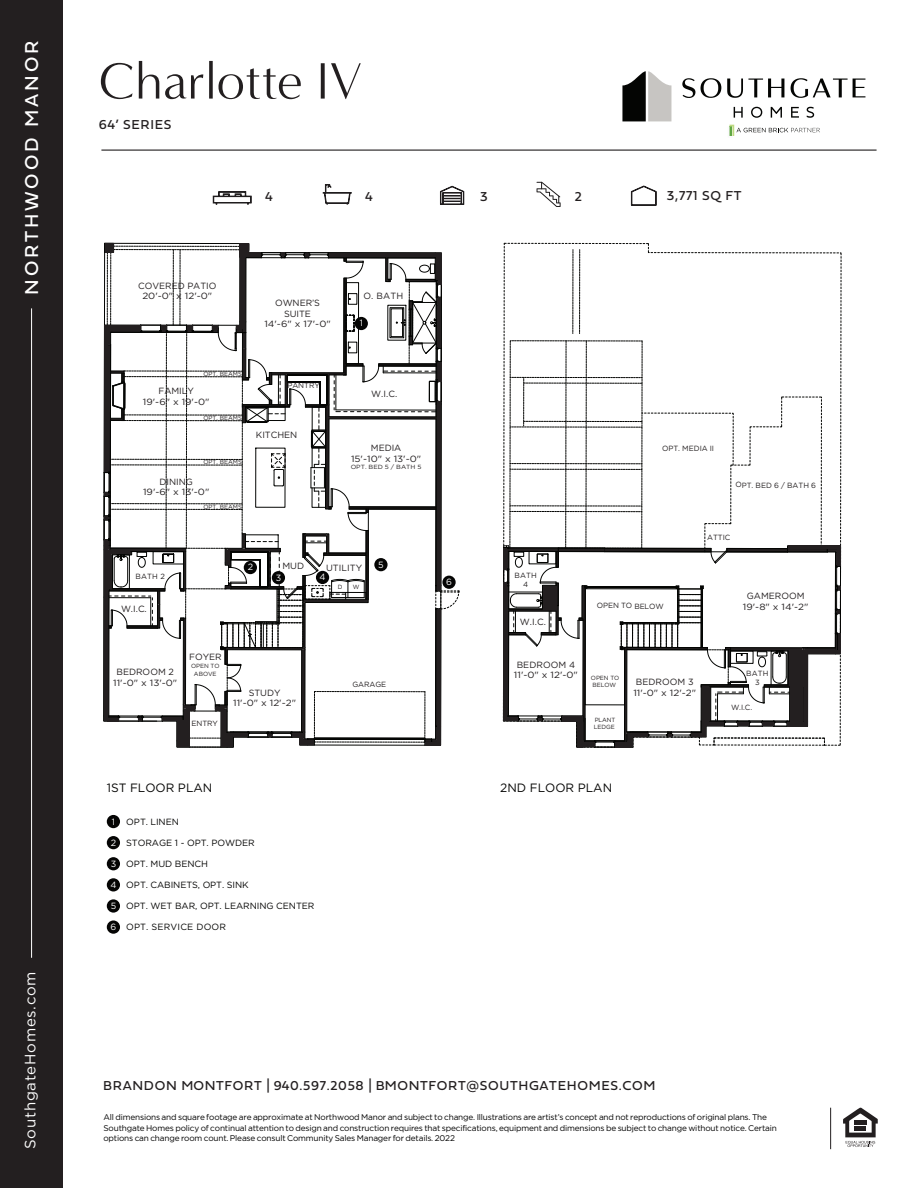
<style>
.page{position:relative;width:918px;height:1188px;background:#fff}
.page>*{position:absolute;margin:0;border:0;box-sizing:border-box;transform-origin:0 0}
.t1{font:52.5px "Minerva Modern";color:#231f20}
.t2{font:19.5px "Fieldwork Geo Regular";letter-spacing:.15em;color:#fff}
.t3{font:15px "Arson Pro";letter-spacing:.05em;color:#fff}
.t4{font:13.5px "Fieldwork Geo Regular";letter-spacing:.05em;color:#231f20}
.t5{font:12px "Arson Pro";color:#050504}
.t6{font:9px/10.8px "Arson Pro";letter-spacing:-.005em;color:#231f20;text-align:center}
.t7{font:9px "Arson Pro";letter-spacing:-.005em;color:#050504}
.t8{font:9px "Arson Pro";letter-spacing:.02em;color:#050504}
.t9{font:9px "Arson Pro";color:#fff}
.t10{font:8.25px/10.5px "Arson Pro";letter-spacing:-.02em;color:#000}
.t11{font:7.5px/9px "Arson Pro";letter-spacing:-.005em;color:#231f20;text-align:center}
.t12{font:6px/7.2px "Arson Pro";color:#231f20}
.t13{font:6px "Arson Pro";color:#231f20;scale:1.1 1}
</style>
<div class="page">
<div style="left:0;top:0;width:63px;height:1188px;background:#231f20"></div>
<svg style="left:622px;top:71px;width:49px;height:50px"></svg>
<svg style="left:729px;top:125px;width:91px;height:11px"></svg>
<svg style="left:682px;top:78px;width:13px;height:20px"></svg>
<svg style="left:701px;top:78px;width:20px;height:20px"></svg>
<svg style="left:727px;top:79px;width:57px;height:19px"></svg>
<svg style="left:791px;top:78px;width:74px;height:20px"></svg>
<svg style="left:734px;top:107px;width:9px;height:11px"></svg>
<svg style="left:751px;top:107px;width:11px;height:11px"></svg>
<svg style="left:771px;top:107px;width:11px;height:11px"></svg>
<svg style="left:791px;top:107px;width:8px;height:11px"></svg>
<svg style="left:807px;top:107px;width:7px;height:11px"></svg>
<hr style="left:31px;top:308px;width:1px;height:650px;background:#fff">
<svg style="left:103px;top:243px;width:357px;height:505px"></svg>
<hr style="left:226px;top:550px;width:4px;height:14px;background:#231f20">
<svg style="left:503px;top:243px;width:339px;height:505px"></svg>
<hr style="left:629px;top:734px;width:19px;height:3px;background:#231f20">
<hr style="left:629px;top:735px;width:4px;height:12px;background:#231f20">
<div style="left:615px;top:742px;width:15px;height:5px;background:#231f20"></div>
<div style="left:562px;top:716px;width:20px;height:5px;background:#231f20"></div>
<div style="left:577px;top:721px;width:5px;height:26px;background:#231f20"></div>
<div style="left:581px;top:742px;width:14px;height:5px;background:#231f20"></div>
<div style="left:544px;top:587px;width:13px;height:23px;background:#231f20"></div>
<div style="left:105px;top:243px;width:9px;height:9px;background:#231f20"></div>
<div style="left:107px;top:815px;width:13px;height:13px;background:#050504;border-radius:50%"></div>
<div style="left:107px;top:836px;width:13px;height:13px;background:#050504;border-radius:50%"></div>
<div style="left:107px;top:857px;width:13px;height:13px;background:#050504;border-radius:50%"></div>
<div style="left:107px;top:878px;width:13px;height:14px;background:#050504;border-radius:50%"></div>
<div style="left:107px;top:899px;width:13px;height:14px;background:#050504;border-radius:50%"></div>
<div style="left:107px;top:920px;width:13px;height:14px;background:#050504;border-radius:50%"></div>
<div style="left:355px;top:317px;width:13px;height:13px;background:#050504;border-radius:50%"></div>
<div style="left:244px;top:561px;width:13px;height:13px;background:#050504;border-radius:50%"></div>
<div style="left:272px;top:571px;width:13px;height:13px;background:#050504;border-radius:50%"></div>
<div style="left:316px;top:571px;width:13px;height:13px;background:#050504;border-radius:50%"></div>
<div style="left:442px;top:576px;width:14px;height:13px;background:#050504;border-radius:50%"></div>
<div style="left:374px;top:558px;width:14px;height:13px;background:#050504;border-radius:50%"></div>
<svg style="left:213px;top:184px;width:251px;height:21px"></svg>
<svg style="left:537px;top:182px;width:24px;height:25px"></svg>
<svg style="left:631px;top:186px;width:26px;height:20px"></svg>
<hr style="left:101px;top:150px;width:776px;height:1px;background:#231f20">
<svg style="left:843px;top:1108px;width:35px;height:39px"></svg>
<hr style="left:830px;top:1108px;width:1px;height:41px;background:#231f20">
<p class="t2" style="left:16px;top:295px;width:256px;rotate:-90deg">NORTHWOOD MANOR</p>
<p class="t3" style="left:22px;top:1149px;width:179px;rotate:-90deg">SouthgateHomes.com</p>
<p class="t1" style="left:99px;top:51px;width:265px">Charlotte IV</p>
<p class="t4" style="left:99px;top:114px;width:74px">64’ SERIES</p>
<p class="t4" style="left:265px;top:185px;width:9px">4</p>
<p class="t4" style="left:365px;top:185px;width:9px">4</p>
<p class="t4" style="left:480px;top:185px;width:9px">3</p>
<p class="t4" style="left:575px;top:185px;width:9px">2</p>
<p class="t4" style="left:667px;top:185px;width:76px">3,771 SQ FT</p>
<p class="t6" style="left:138px;top:280px;width:80px">COVERED PATIO<br>20'-0" x 12'-0"</p>
<p class="t6" style="left:264px;top:297px;width:68px">OWNER’S<br>SUITE<br>14'-6" x 17'-0"</p>
<p class="t12" style="left:204px;top:370px;width:40px">OPT. BEAMS</p>
<p class="t6" style="left:143px;top:386px;width:68px">FAMILY<br>19'-6" x 19'-0"</p>
<p class="t12" style="left:204px;top:414px;width:40px">OPT. BEAMS</p>
<p class="t12" style="left:204px;top:459px;width:40px">OPT. BEAMS</p>
<p class="t6" style="left:143px;top:476px;width:68px">DINING<br>19'-6" x 13'-0"</p>
<p class="t12" style="left:204px;top:503px;width:40px">OPT. BEAMS</p>
<p class="t11" style="left:287px;top:381px;width:34px">PANTRY</p>
<p class="t6" style="left:256px;top:429px;width:43px">KITCHEN</p>
<p class="t6" style="left:363px;top:290px;width:41px">O. BATH</p>
<p class="t9" style="left:360px;top:318px;width:5px">1</p>
<p class="t6" style="left:371px;top:389px;width:28px">W.I.C.</p>
<p class="t6" style="left:351px;top:443px;width:72px">MEDIA<br>15'-10" x 13'-0"</p>
<p class="t13" style="left:351px;top:464px;width:66px">OPT. BED 5 / BATH 5</p>
<p class="t11" style="left:662px;top:444px;width:54px">OPT. MEDIA II</p>
<p class="t11" style="left:735px;top:480px;width:82px">OPT. BED 6 / BATH 6</p>
<p class="t11" style="left:707px;top:533px;width:25px">ATTIC</p>
<p class="t11" style="left:135px;top:572px;width:31px">BATH 2</p>
<p class="t6" style="left:121px;top:603px;width:27px">W.I.C.</p>
<p class="t9" style="left:248px;top:562px;width:7px">2</p>
<p class="t6" style="left:282px;top:561px;width:23px">MUD</p>
<p class="t6" style="left:326px;top:562px;width:38px">UTILITY</p>
<p class="t9" style="left:276px;top:572px;width:7px">3</p>
<p class="t9" style="left:320px;top:572px;width:8px">4</p>
<p class="t12" style="left:338px;top:584px;width:6px">D</p>
<p class="t12" style="left:353px;top:584px;width:8px">W</p>
<p class="t9" style="left:378px;top:559px;width:7px">5</p>
<p class="t6" style="left:113px;top:667px;width:66px">BEDROOM 2<br>11'-0" x 13'-0"</p>
<p class="t6" style="left:189px;top:652px;width:34px">FOYER</p>
<p class="t12" style="left:191px;top:663px;width:30px;text-align:center">OPEN TO<br>ABOVE</p>
<p class="t11" style="left:191px;top:719px;width:28px">ENTRY</p>
<p class="t6" style="left:233px;top:687px;width:64px">STUDY<br>11'-0" x 12'-2"</p>
<p class="t11" style="left:352px;top:680px;width:35px">GARAGE</p>
<p class="t9" style="left:446px;top:577px;width:7px">6</p>
<p class="t11" style="left:515px;top:571px;width:24px">BATH<br>4</p>
<p class="t6" style="left:520px;top:617px;width:28px">W.I.C.</p>
<p class="t11" style="left:597px;top:601px;width:69px">OPEN TO BELOW</p>
<p class="t6" style="left:514px;top:659px;width:65px">BEDROOM 4<br>11'-0" x 12'-0"</p>
<p class="t12" style="left:591px;top:674px;width:30px">OPEN TO<br>BELOW</p>
<p class="t12" style="left:594px;top:716px;width:23px">PLANT<br>LEDGE</p>
<p class="t6" style="left:633px;top:677px;width:64px;text-align:left">BEDROOM 3<br>11'-0" x 12'-2"</p>
<p class="t5" style="left:107px;top:781px;width:107px">1ST FLOOR PLAN</p>
<p class="t5" style="left:500px;top:781px;width:113px">2ND FLOOR PLAN</p>
<p class="t9" style="left:112px;top:816px;width:5px">1</p>
<p class="t9" style="left:111px;top:837px;width:7px">2</p>
<p class="t9" style="left:111px;top:859px;width:7px">3</p>
<p class="t9" style="left:110px;top:880px;width:8px">4</p>
<p class="t9" style="left:111px;top:901px;width:7px">5</p>
<p class="t9" style="left:111px;top:922px;width:7px">6</p>
<p class="t7" style="left:126px;top:816px;width:54px">OPT. LINEN</p>
<p class="t7" style="left:126px;top:837px;width:130px">STORAGE 1 - OPT. POWDER</p>
<p class="t7" style="left:126px;top:859px;width:84px">OPT. MUD BENCH</p>
<p class="t7" style="left:126px;top:880px;width:124px">OPT. CABINETS, OPT. SINK</p>
<p class="t7" style="left:126px;top:901px;width:190px">OPT. WET BAR, OPT. LEARNING CENTER</p>
<p class="t8" style="left:126px;top:922px;width:101px">OPT. SERVICE DOOR</p>
<p class="t6" style="left:743px;top:590px;width:67px">GAMEROOM<br>19'-8" x 14'-2"</p>
<p class="t11" style="left:746px;top:668px;width:24px">BATH<br>3</p>
<p class="t11" style="left:731px;top:703px;width:23px">W.I.C.</p>
<p class="t4" style="left:103px;top:1075px;width:554px">BRANDON MONTFORT | 940.597.2058 | BMONTFORT@SOUTHGATEHOMES.COM</p>
<p class="t10" style="left:104px;top:1112px;width:675px">All dimensions and square footage are approximate at Northwood Manor and subject to change. Illustrations are artist’s concept and not reproductions of original plans. The<br>Southgate Homes policy of continual attention to design and construction requires that specifications, equipment and dimensions be subject to change without notice. Certain options can change room count. Please consult Community Sales Manager for details. 2022</p>
</div>
